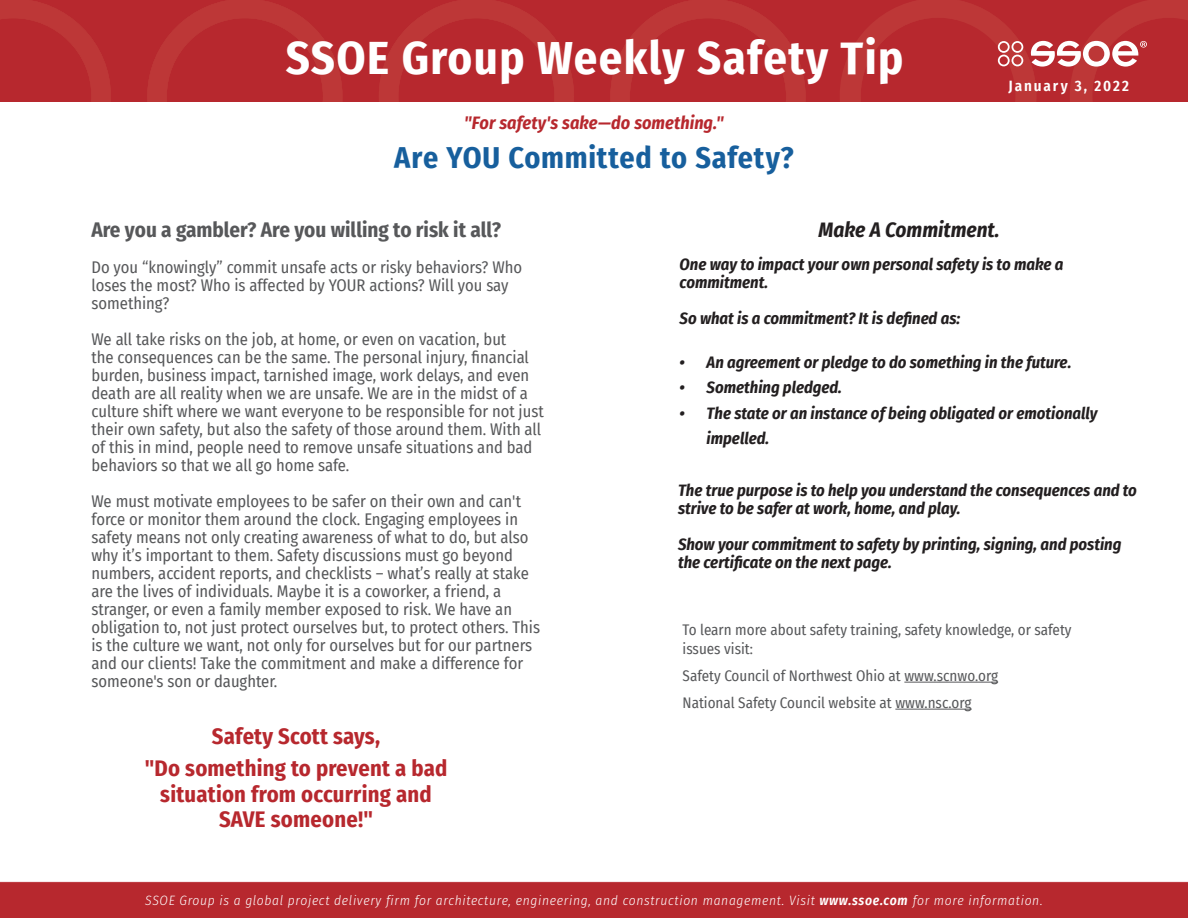
<style>
.page{position:relative;width:1188px;height:918px;background:#fff}
.page>*{position:absolute;margin:0;border:0;box-sizing:border-box;transform-origin:0 0}
.t1{font:700 46.5px "Fira Sans Condensed";letter-spacing:.03em;color:#fff}
.t2{font:700 30px "Fira Sans Condensed";letter-spacing:.025em;color:#175f9d}
.t3{font:700 22.5px/25.5px "Fira Sans Condensed";letter-spacing:.01em;color:#b7282e;text-align:center}
.t4{font:700 21px "Fira Sans Condensed";color:#57585a}
.t5{font:italic 700 21px "Fira Sans Condensed";color:#231f20}
.t6{font:italic 700 18px "Fira Sans Condensed";color:#b7282e}
.t7{font:16.5px/18px "Fira Sans Condensed";color:#57585a}
.t8{font:italic 700 16.5px/18px "Fira Sans Condensed";color:#231f20}
.t9{font:15px/19.5px "Fira Sans Condensed";color:#57585a}
.t10{font:600 15px "Fira Sans Condensed";letter-spacing:.13em;color:#fff}
.t11{font:italic 300 13.5px "Fira Sans Condensed";letter-spacing:.05em;color:#fff}
.s1{font-weight:600}
</style>
<div class="page">
<div style="left:0;top:0;width:1188px;height:101px;background:#b7282e"></div>
<svg style="left:147px;top:0;width:195px;height:101px"></svg>
<svg style="left:379px;top:0;width:195px;height:101px"></svg>
<svg style="left:0;top:0;width:111px;height:101px"></svg>
<svg style="left:610px;top:0;width:196px;height:101px"></svg>
<svg style="left:840px;top:0;width:348px;height:101px"></svg>
<div style="left:0;top:881px;width:1188px;height:37px;background:#b7282e"></div>
<hr style="left:904px;top:682px;width:94px;height:1px;background:#57585a">
<hr style="left:895px;top:709px;width:77px;height:1px;background:#57585a">
<p class="t1" style="left:286px;top:19px;width:619px">SSOE Group Weekly Safety Tip</p>
<p class="t6" style="left:464px;top:108px;width:261px">"For safety's sake—do something."</p>
<h1 class="t2" style="left:394px;top:133px;width:401px">Are YOU Committed to Safety?</h1>
<p class="t10" style="left:1009px;top:73px;width:122px">January 3, 2022</p>
<p class="t4" style="left:91px;top:212px;width:411px">Are you a gambler? Are you willing to risk it all?</p>
<p class="t7" style="left:91px;top:258px;width:432px">Do you “knowingly” commit unsafe acts or risky behaviors? Who loses the most? Who is affected by YOUR actions? Will you say something?</p>
<p class="t7" style="left:91px;top:330px;width:454px">We all take risks on the job, at home, or even on vacation, but<br>the consequences can be the same. The personal injury, financial burden, business impact, tarnished image, work delays, and even death are all reality when we are unsafe. We are in the midst of a culture shift where we want everyone to be responsible for not just their own safety, but also the safety of those around them. With all of this in mind, people need to remove unsafe situations and bad behaviors so that we all go home safe.</p>
<p class="t7" style="left:91px;top:492px;width:450px">We must motivate employees to be safer on their own and can't force or monitor them around the clock. Engaging employees in safety means not only creating awareness of what to do, but also why it’s important to them. Safety discussions must go beyond numbers, accident reports, and checklists – what’s really at stake are the lives of individuals. Maybe it is a coworker, a friend, a stranger, or even a family member exposed to risk. We have an obligation to, not just protect ourselves but, to protect others. This is the culture we want, not only for ourselves but for our partners and our clients! Take the commitment and make a difference for someone's son or daughter.</p>
<p class="t3" style="left:212px;top:722px;width:170px">Safety Scott says,</p>
<p class="t3" style="left:145px;top:754px;width:304px">"Do something to prevent a bad situation from occurring and<br>SAVE someone!"</p>
<p class="t5" style="left:818px;top:212px;width:183px">Make A Commitment.</p>
<p class="t8" style="left:680px;top:254px;width:385px">One way to impact your own personal safety is to make a commitment.</p>
<p class="t8" style="left:680px;top:308px;width:282px">So what is a commitment? It is defined as:</p>
<p class="t8" style="left:680px;top:352px;width:393px">• An agreement or pledge to do something in the future.</p>
<p class="t8" style="left:680px;top:377px;width:164px">• Something pledged.</p>
<p class="t8" style="left:707px;top:399px;width:392px;line-height:25.5px;text-indent:-27px">• The state or an instance of being obligated or emotionally impelled.</p>
<p class="t8" style="left:678px;top:480px;width:460px">The true purpose is to help you understand the consequences and to strive to be safer at work, home, and play.</p>
<p class="t8" style="left:678px;top:534px;width:445px">Show your commitment to safety by printing, signing, and posting the certificate on the next page.</p>
<p class="t9" style="left:683px;top:619px;width:391px">To learn more about safety training, safety knowledge, or safety issues visit:</p>
<p class="t9" style="left:683px;top:666px;width:317px">Safety Council of Northwest Ohio at www.scnwo.org</p>
<p class="t9" style="left:683px;top:693px;width:290px">National Safety Council website at www.nsc.org</p>
<p class="t11" style="left:145px;top:891px;width:899px">SSOE Group is a global project delivery firm for architecture, engineering, and construction management. Visit <span class="s1">www.ssoe.com</span> for more information.</p>
</div>
